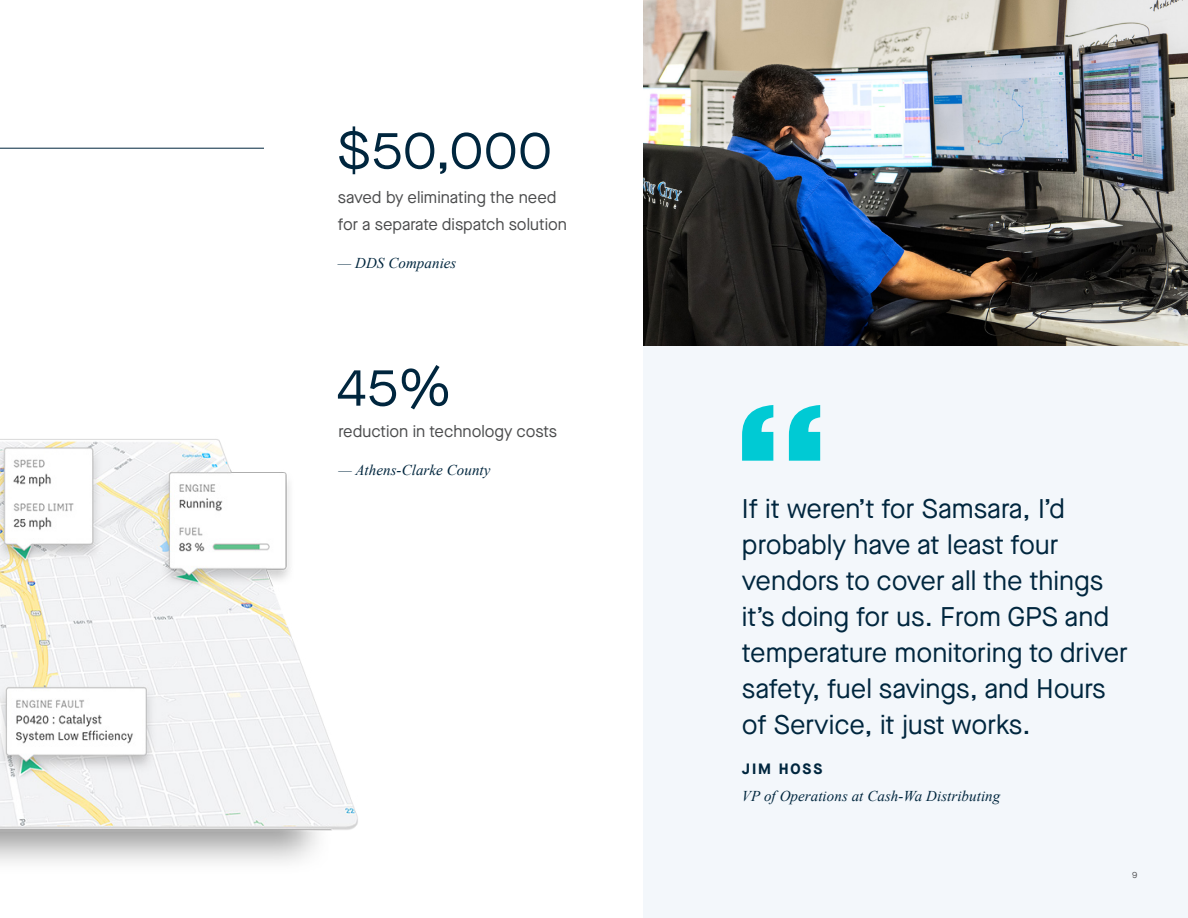
<style>
.page{position:relative;width:1188px;height:918px;background:#fff}
.page>*{position:absolute;margin:0;border:0;box-sizing:border-box;transform-origin:0 0}
.Numerals__white{font:52.5px "Maison Neue";letter-spacing:.01em;color:#00263e}
.t1{font:27px/36px "Maison Neue";color:#00263e}
.body_copy{font:16.5px/27px "Maison Neue";color:#4b4c4d}
.body_copy-2{font:italic 15px/27px "Times New Roman";letter-spacing:.005em;color:#00263e}
.quote_attrib{font:italic 15px "Times New Roman";letter-spacing:.005em;color:#00263e}
.t2{font:9px "Maison Neue";color:#57585a}
.s1{font-family:"Maison Neue";font-weight:700;font-style:normal}
</style>
<div class="page">
<img style="left:0;top:439px;width:358px;height:424px">
<div style="left:644px;top:0;width:544px;height:918px;background:#f3f7fb"></div>
<svg style="left:742px;top:405px;width:78px;height:56px"></svg>
<img style="left:644px;top:0;width:544px;height:345px">
<hr style="left:0;top:148px;width:264px;height:1px;background:#00263e">
<p class="Numerals__white" style="left:337px;top:115px;width:217px">$50,000</p>
<p class="body_copy" style="left:338px;top:184px;width:231px">saved by eliminating the need for a separate dispatch solution</p>
<p class="quote_attrib" style="left:338px;top:253px;width:120px">— DDS Companies</p>
<p class="Numerals__white" style="left:337px;top:352px;width:115px">45%</p>
<p class="body_copy" style="left:338px;top:418px;width:220px">reduction in technology costs</p>
<p class="quote_attrib" style="left:338px;top:460px;width:154px">— Athens-Clarke County</p>
<h2 class="t1" style="left:742px;top:490px;width:387px">If it weren’t for Samsara, I’d probably have at least four vendors to cover all the things it’s doing for us. From GPS and temperature monitoring to driver safety, fuel savings, and Hours of Service, it just works.</h2>
<p class="body_copy-2" style="left:742px;top:755px;width:260px"><span class="s1">JIM HOSS<br></span>VP of Operations at Cash-Wa Distributing</p>
<p class="t2" style="left:1132px;top:868px;width:7px">9</p>
</div>
